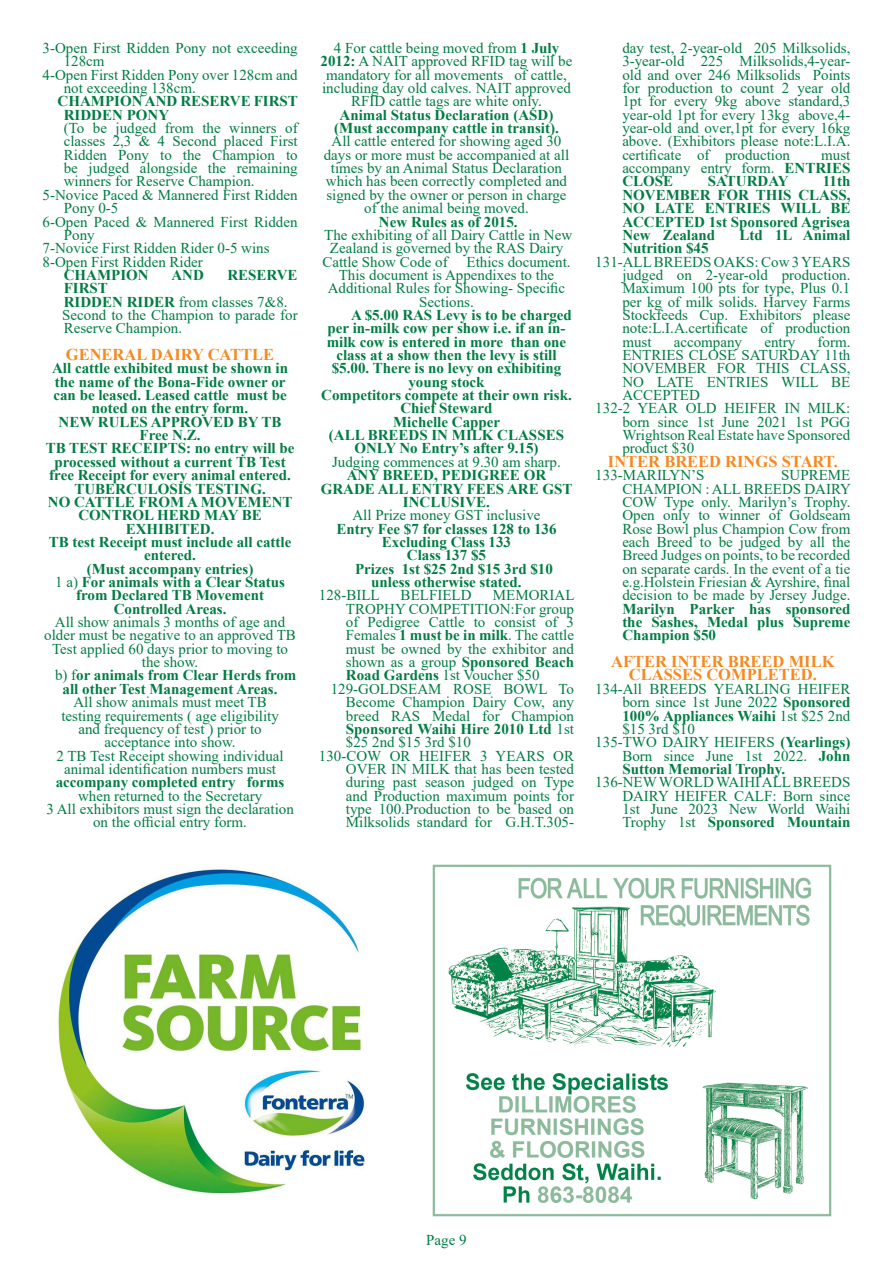
<style>
.page{position:relative;width:893px;height:1263px;background:#fff}
.page>*{position:absolute;margin:0;border:0;box-sizing:border-box;transform-origin:0 0}
.No_Spacing{font:700 16.5px/13.4px "Times New Roman";color:#f6891f;text-align:center}
.t1{font:15px/13.4px "Times New Roman";color:#007d43;text-align:justify}
.t2{font:700 15px/13.4px "Times New Roman";color:#007d43;text-align:center}
.s1{font-weight:700}
.s2{font-weight:400}
</style>
<div class="page">
<img style="left:58px;top:868px;width:307px;height:326px">
<img style="left:432px;top:864px;width:400px;height:353px">
<p class="t1" style="left:64px;top:41px;width:235px;text-indent:-21px">3-Open First Ridden Pony not exceeding<br>128cm</p>
<p class="t1" style="left:64px;top:67px;width:235px;text-indent:-21px">4-Open First Ridden Pony over 128cm and not exceeding 138cm.</p>
<p class="t2" style="left:64px;top:94px;width:236px;text-align:left;text-indent:-6px">CHAMPION AND RESERVE FIRST<br>RIDDEN PONY</p>
<p class="t1" style="left:64px;top:121px;width:235px">(To be judged from the winners of classes 2,3 &amp; 4 Second placed First Ridden Pony to the Champion to be judged alongside the remaining winners for Reserve Champion.</p>
<p class="t1" style="left:64px;top:188px;width:235px;text-indent:-21px">5-Novice Paced &amp; Mannered First Ridden<br>Pony 0-5</p>
<p class="t1" style="left:64px;top:214px;width:235px;text-indent:-21px">6-Open Paced &amp; Mannered First Ridden<br>Pony</p>
<p class="t1" style="left:43px;top:241px;width:229px">7-Novice First Ridden Rider 0-5 wins</p>
<p class="t1" style="left:43px;top:254px;width:162px">8-Open First Ridden Rider</p>
<p class="t2" style="left:64px;top:268px;width:86px">CHAMPION</p>
<p class="t2" style="left:171px;top:268px;width:34px">AND</p>
<p class="t2" style="left:227px;top:268px;width:72px">RESERVE</p>
<p class="t2" style="left:64px;top:281px;width:46px">FIRST</p>
<p class="t1" style="left:64px;top:294px;width:225px"><span class="s1">RIDDEN RIDER</span> from classes 7&amp;8.</p>
<p class="t1" style="left:62px;top:308px;width:237px">Second to the Champion to parade for<br>Reserve Champion.</p>
<p class="No_Spacing" style="left:66px;top:347px;width:210px">GENERAL DAIRY CATTLE</p>
<p class="t2" style="left:52px;top:361px;width:237px">All cattle exhibited must be shown in the name of the Bona-Fide owner or can be leased. Leased cattle must be noted on the entry form.</p>
<p class="t2" style="left:59px;top:415px;width:225px">NEW RULES APPROVED BY TB<br>Free N.Z.</p>
<p class="t2" style="left:46px;top:441px;width:250px">TB TEST RECEIPTS: no entry will be processed without a current TB Test free Receipt for every animal entered.</p>
<p class="t2" style="left:74px;top:481px;width:193px">TUBERCULOSIS TESTING.</p>
<p class="t2" style="left:48px;top:495px;width:246px">NO CATTLE FROM A MOVEMENT<br>CONTROL HERD MAY BE<br>EXHIBITED.</p>
<p class="t2" style="left:49px;top:535px;width:244px">TB test Receipt must include all cattle entered.</p>
<p class="t2" style="left:87px;top:561px;width:168px">(Must accompany entries)</p>
<p class="t2" style="left:55px;top:575px;width:231px"><span class="s2">1 a)</span> For animals with a Clear Status from Declared TB Movement<br>Controlled Areas.</p>
<p class="t1" style="left:44px;top:615px;width:253px;text-align:center">All show animals 3 months of age and older must be negative to an approved TB<br>Test applied 60 days prior to moving to the show.</p>
<p class="t2" style="left:63px;top:668px;width:235px;text-align:left;text-indent:-8px"><span class="s2">b) f</span>or animals from Clear Herds from all other Test Management Areas.</p>
<p class="t1" style="left:61px;top:695px;width:219px;text-align:center">All show animals must meet TB testing requirements ( age eligibility and frequency of test ) prior to acceptance into show.</p>
<p class="t1" style="left:56px;top:748px;width:230px;text-align:center">2 TB Test Receipt showing individual animal identification numbers must <span class="s1">accompany completed entry forms </span>when returned to the Secretary</p>
<p class="t1" style="left:46px;top:802px;width:249px;text-align:center">3 All exhibitors must sign the declaration on the official entry form.</p>
<p class="t1" style="left:321px;top:41px;width:253px;text-align:center">4 For cattle being moved from <span class="s1">1 July 2012:</span> A NAIT approved RFID tag will be mandatory for all movements of cattle, including day old calves. NAIT approved RFID cattle tags are white only.</p>
<p class="t2" style="left:334px;top:108px;width:226px">Animal Status Declaration (ASD) (Must accompany cattle in transit).</p>
<p class="t1" style="left:324px;top:134px;width:247px;text-align:center">All cattle entered for showing aged 30 days or more must be accompanied at all times by an Animal Status Declaration which has been correctly completed and signed by the owner or person in charge of the animal being moved.</p>
<p class="t2" style="left:379px;top:214px;width:140px">New Rules as of 2015.</p>
<p class="t1" style="left:322px;top:228px;width:251px;text-align:center">The exhibiting of all Dairy Cattle in New<br>Zealand is governed by the RAS Dairy<br>Cattle Show Code of Ethics document.<br>This document is Appendixes to the<br>Additional Rules for Showing- Specific<br>Sections.</p>
<p class="t2" style="left:351px;top:308px;width:222px">A $5.00 RAS Levy is to be charged</p>
<p class="t2" style="left:328px;top:321px;width:239px">per in-milk cow per show i.e. if an in-</p>
<p class="t2" style="left:327px;top:334px;width:241px">milk cow is entered in more than one</p>
<p class="t2" style="left:336px;top:348px;width:222px">class at a show then the levy is still</p>
<p class="t2" style="left:332px;top:361px;width:231px">$5.00. There is no levy on exhibiting</p>
<p class="t2" style="left:408px;top:375px;width:78px">young stock</p>
<p class="t2" style="left:321px;top:388px;width:252px">Competitors compete at their own risk.</p>
<p class="t2" style="left:400px;top:401px;width:94px">Chief Steward</p>
<p class="t2" style="left:393px;top:415px;width:109px">Michelle Capper</p>
<p class="t2" style="left:329px;top:428px;width:237px">(ALL BREEDS IN MILK CLASSES<br>ONLY No Entry’s after 9.15)</p>
<p class="t1" style="left:332px;top:455px;width:230px">Judging commences at 9.30 am sharp.</p>
<p class="t2" style="left:321px;top:468px;width:253px">ANY BREED, PEDIGREE OR<br>GRADE ALL ENTRY FEES ARE GST<br>INCLUSIVE.</p>
<p class="t1" style="left:352px;top:508px;width:190px">All Prize money GST inclusive</p>
<p class="t2" style="left:336px;top:521px;width:222px">Entry Fee $7 for classes 128 to 136<br>Excluding Class 133</p>
<p class="t2" style="left:407px;top:548px;width:81px">Class 137 $5</p>
<p class="t2" style="left:371px;top:561px;width:183px;text-align:left;text-indent:-16px">Prizes 1st $25 2nd $15 3rd $10 unless otherwise stated.</p>
<p class="t1" style="left:319px;top:588px;width:62px">128-BILL</p>
<p class="t1" style="left:401px;top:588px;width:72px">BELFIELD</p>
<p class="t1" style="left:346px;top:588px;width:230px;text-indent:147px">MEMORIAL TROPHY COMPETITION:For group of Pedigree Cattle to consist of 3<br>Females <span class="s1">1 must be in milk</span>. The cattle must be owned by the exhibitor and shown as a group <span class="s1">Sponsored Beach Road Gardens</span> 1st Voucher $50</p>
<p class="t1" style="left:346px;top:682px;width:230px;text-indent:-15px">129-GOLDSEAM ROSE BOWL To Become Champion Dairy Cow, any breed RAS Medal for Champion <span class="s1">Sponsored Waihi Hire 2010 Ltd</span> 1st $25 2nd $15 3rd $10</p>
<p class="t1" style="left:346px;top:748px;width:230px;text-indent:-27px">130-COW OR HEIFER 3 YEARS OR OVER IN MILK that has been tested during past season judged on Type and Production maximum points for type 100.Production to be based on Milksolids standard for G.H.T.305-</p>
<p class="t1" style="left:622px;top:41px;width:230px">day test, 2-year-old 205 Milksolids, 3-year-old 225 Milksolids,4-year&shy;old and over 246 Milksolids Points for production to count 2 year old 1pt for every 9kg above standard,3 year-old 1pt for every 13kg above,4- year-old and over,1pt for every 16kg above. (Exhibitors please note:L.I.A. certificate of production</p>
<p class="t1" style="left:622px;top:148px;width:230px;text-indent:199px">must accompany entry form. <span class="s1">ENTRIES CLOSE</span></p>
<p class="t2" style="left:708px;top:174px;width:82px">SATURDAY</p>
<p class="t2" style="left:622px;top:174px;width:230px;text-align:justify;text-indent:201px">11th NOVEMBER FOR THIS CLASS, NO LATE ENTRIES WILL BE ACCEPTED 1st Sponsored Agrisea New Zealand</p>
<p class="t2" style="left:739px;top:228px;width:112px">Ltd 1L Animal</p>
<p class="t2" style="left:622px;top:241px;width:88px">Nutrition $45</p>
<p class="t1" style="left:622px;top:254px;width:230px;text-indent:-27px">131-ALL BREEDS OAKS: Cow 3 YEARS judged on 2-year-old production.<br>Maximum 100 pts for type, Plus 0.1 per kg of milk solids. Harvey Farms Stockfeeds Cup. Exhibitors please note:L.I.A.certificate of production must</p>
<p class="t1" style="left:622px;top:334px;width:230px;text-indent:195px">form.<br>ENTRIES CLOSE SATURDAY 11th NOVEMBER FOR THIS CLASS, NO LATE ENTRIES WILL BE ACCEPTED</p>
<p class="t1" style="left:622px;top:401px;width:230px;text-indent:-27px">132-2 YEAR OLD HEIFER IN MILK: born since 1st June 2021 1st PGG Wrightson Real Estate have Sponsored product $30</p>
<p class="No_Spacing" style="left:608px;top:454px;width:231px">INTER BREED RINGS START.</p>
<p class="t1" style="left:595px;top:468px;width:111px">133-MARILYN’S</p>
<p class="t1" style="left:674px;top:334px;width:70px">accompany</p>
<p class="t1" style="left:764px;top:334px;width:32px">entry</p>
<p class="t1" style="left:622px;top:468px;width:230px;text-indent:159px">SUPREME CHAMPION : ALL BREEDS DAIRY COW Type only. Marilyn’s Trophy.<br>Open only to winner of Goldseam Rose Bowl plus Champion Cow from each Breed to be judged by all the Breed Judges on points, to be recorded on separate cards. In the event of a tie e.g.Holstein Friesian &amp; Ayrshire, final decision to be made by Jersey Judge.<br><span class="s1">Marilyn Parker has sponsored the Sashes, Medal plus Supreme Champion $50</span></p>
<p class="No_Spacing" style="left:611px;top:654px;width:225px">AFTER INTER BREED MILK<br>CLASSES COMPLETED.</p>
<p class="t1" style="left:622px;top:682px;width:230px;text-indent:-27px">134-All BREEDS YEARLING HEIFER born since 1st June 2022 <span class="s1">Sponsored 100% Appliances Waihi</span> 1st $25 2nd $15 3rd $10</p>
<p class="t1" style="left:622px;top:735px;width:230px;text-indent:-27px">135-TWO DAIRY HEIFERS <span class="s1">(Yearlings)<br></span>Born since June 1st 2022. <span class="s1">John Sutton Memorial Trophy.</span></p>
<p class="t1" style="left:622px;top:775px;width:230px;text-indent:-27px">136-NEW WORLD WAIHI ALL BREEDS DAIRY HEIFER CALF: Born since 1st June 2023 New World Waihi Trophy 1st <span class="s1">Sponsored Mountain</span></p>
<p class="t1" style="left:426px;top:1233px;width:42px">Page 9</p>
</div>
